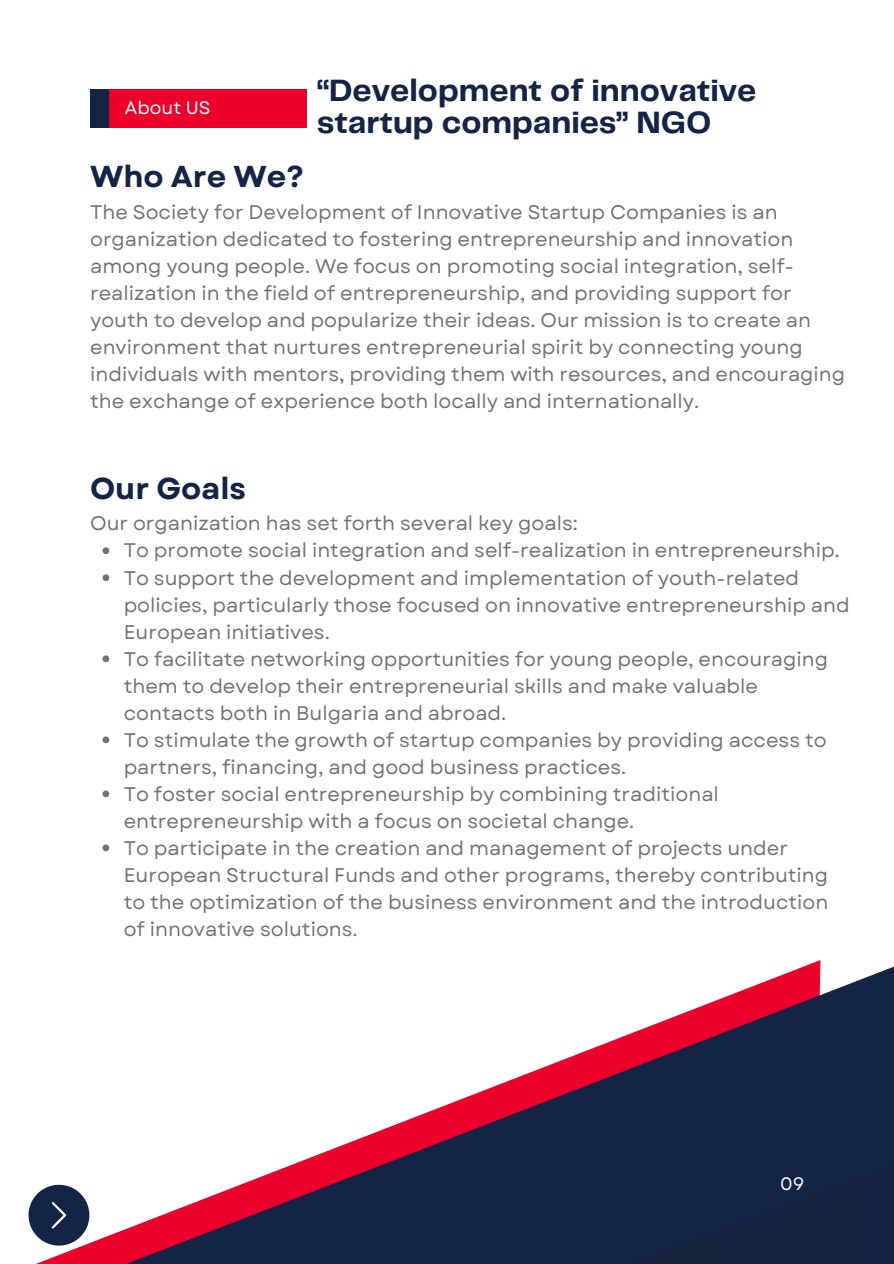
<style>
.page{position:relative;width:894px;height:1264px;background:#fff}
.page>*{position:absolute;margin:0;border:0;box-sizing:border-box;transform-origin:0 0}
.t1{font:700 31.95px/31.5px "Telegraf";color:#142445}
.t2{font:700 30.15px "Garet";color:#142445}
.t3{font:19.65px/27px "Garet";color:#737373}
.t4{font:18px "Garet";color:#fff}
</style>
<div class="page">
<div style="left:90px;top:89px;width:25px;height:39px;background:#142445"></div>
<div style="left:109px;top:89px;width:198px;height:39px;background:#eb002b"></div>
<svg style="left:28px;top:847px;width:865px;height:416px"></svg>
<svg style="left:357px;top:1058px;width:536px;height:205px;background:#383250"></svg>
<svg style="left:102px;top:547px;width:7px;height:7px"></svg>
<svg style="left:102px;top:574px;width:7px;height:7px"></svg>
<svg style="left:102px;top:655px;width:7px;height:7px"></svg>
<svg style="left:102px;top:736px;width:7px;height:7px"></svg>
<svg style="left:102px;top:790px;width:7px;height:7px"></svg>
<svg style="left:102px;top:844px;width:7px;height:7px"></svg>
<svg style="left:29px;top:1184px;width:60px;height:61px"></svg>
<h1 class="t4" style="left:125px;top:94px;width:87px">About US</h1>
<p class="t1" style="left:317px;top:77px;width:440px">“Development of innovative startup companies” NGO</p>
<p class="t2" style="left:90px;top:155px;width:215px">Who Are We?</p>
<p class="t3" style="left:90px;top:198px;width:756px">The Society for Development of Innovative Startup Companies is an organization dedicated to fostering entrepreneurship and innovation among young people. We focus on promoting social integration, self&shy;realization in the field of entrepreneurship, and providing support for youth to develop and popularize their ideas. Our mission is to create an environment that nurtures entrepreneurial spirit by connecting young individuals with mentors, providing them with resources, and encouraging the exchange of experience both locally and internationally.</p>
<p class="t2" style="left:90px;top:466px;width:157px">Our Goals</p>
<p class="t3" style="left:90px;top:510px;width:489px">Our organization has set forth several key goals:</p>
<p class="t3" style="left:124px;top:537px;width:717px">To promote social integration and self-realization in entrepreneurship.</p>
<p class="t3" style="left:124px;top:564px;width:727px">To support the development and implementation of youth-related policies, particularly those focused on innovative entrepreneurship and<br>European initiatives.</p>
<p class="t3" style="left:124px;top:645px;width:705px">To facilitate networking opportunities for young people, encouraging them to develop their entrepreneurial skills and make valuable contacts both in Bulgaria and abroad.</p>
<p class="t3" style="left:124px;top:726px;width:704px">To stimulate the growth of startup companies by providing access to partners, financing, and good business practices.</p>
<p class="t3" style="left:124px;top:780px;width:596px">To foster social entrepreneurship by combining traditional entrepreneurship with a focus on societal change.</p>
<p class="t3" style="left:124px;top:834px;width:706px">To participate in the creation and management of projects under European Structural Funds and other programs, thereby contributing to the optimization of the business environment and the introduction of innovative solutions.</p>
<p class="t4" style="left:780px;top:1170px;width:26px">09</p>
</div>
